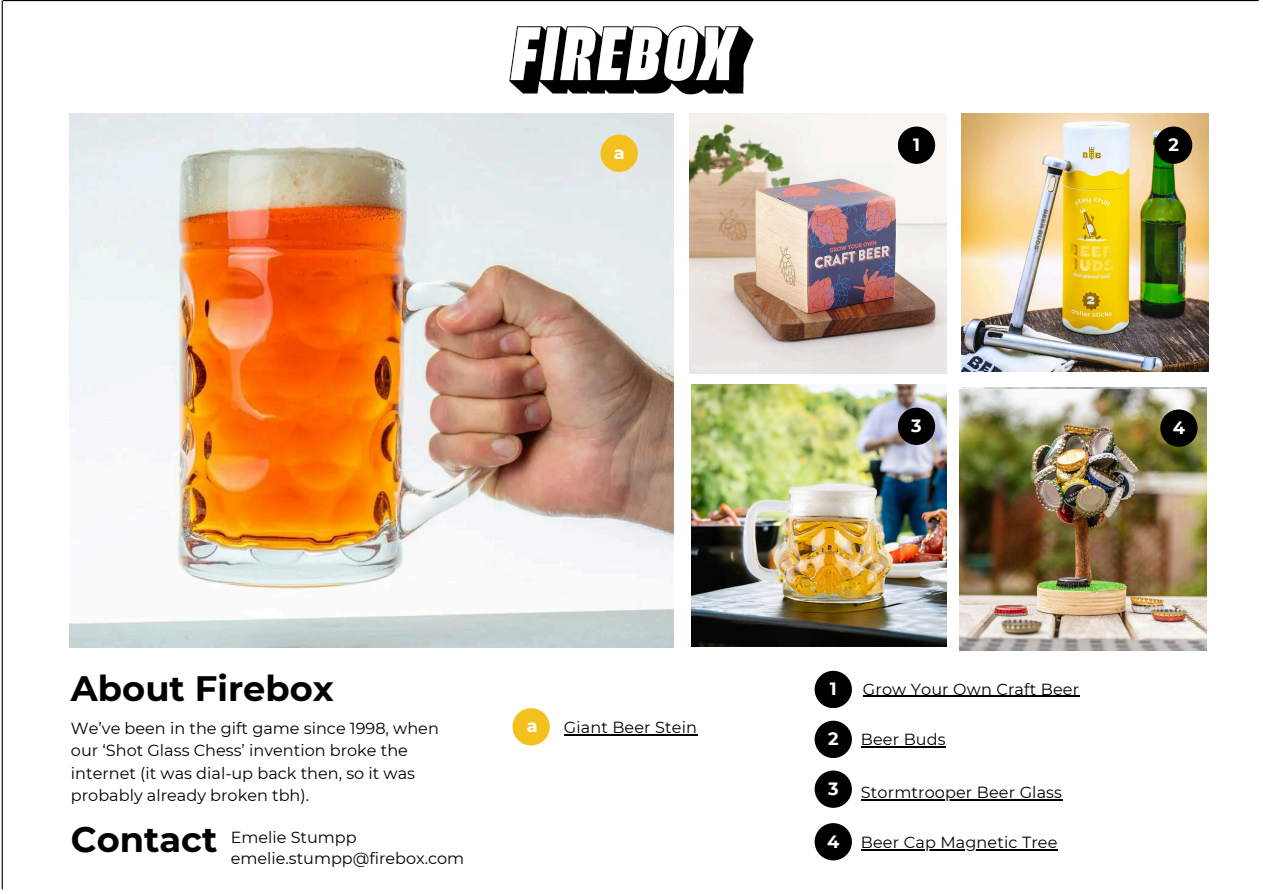
<style>
.page{position:relative;width:1263px;height:894px;background:#fff}
.page>*{position:absolute;margin:0;border:0;box-sizing:border-box;transform-origin:0 0}
.t1{font:700 35.25px "Montserrat";color:#000}
.t2{font:700 17.7px "Montserrat";color:#fff}
.t3{font:16.05px/22.5px "Montserrat";color:#000}
</style>
<div class="page">
<div style="left:815px;top:670px;width:37px;height:38px;background:#000;border-radius:50%"></div>
<div style="left:815px;top:720px;width:37px;height:37px;background:#000;border-radius:50%"></div>
<div style="left:815px;top:822px;width:37px;height:38px;background:#000;border-radius:50%"></div>
<hr style="left:3px;top:0;width:1256px;height:1px;background:#000">
<img style="left:689px;top:113px;width:258px;height:260px">
<img style="left:961px;top:113px;width:248px;height:258px">
<div style="left:898px;top:126px;width:37px;height:38px;background:#000;border-radius:50%"></div>
<div style="left:1155px;top:126px;width:37px;height:38px;background:#000;border-radius:50%"></div>
<img style="left:691px;top:385px;width:256px;height:261px">
<div style="left:898px;top:407px;width:37px;height:38px;background:#000;border-radius:50%"></div>
<img style="left:959px;top:389px;width:247px;height:261px">
<div style="left:1160px;top:409px;width:37px;height:37px;background:#000;border-radius:50%"></div>
<div style="left:815px;top:770px;width:37px;height:37px;background:#000;border-radius:50%"></div>
<img style="left:70px;top:113px;width:604px;height:534px">
<div style="left:600px;top:134px;width:38px;height:38px;background:#f4c01e;border-radius:50%"></div>
<div style="left:512px;top:708px;width:38px;height:37px;background:#f4c01e;border-radius:50%"></div>
<img style="left:509px;top:25px;width:245px;height:70px">
<hr style="left:861px;top:746px;width:85px;height:1px;background:#000">
<hr style="left:861px;top:798px;width:201px;height:1px;background:#000">
<hr style="left:861px;top:848px;width:197px;height:2px;background:#000">
<hr style="left:863px;top:695px;width:216px;height:1px;background:#000">
<hr style="left:564px;top:734px;width:133px;height:1px;background:#000">
<hr style="left:2px;top:1px;width:1px;height:888px;background:#000">
<p class="t2" style="left:614px;top:142px;width:12px">a</p>
<h1 class="t1" style="left:71px;top:666px;width:264px">About Firebox</h1>
<p class="t3" style="left:71px;top:716px;width:369px">We’ve been in the gift game since 1998, when our ‘Shot Glass Chess’ invention broke the internet (it was dial-up back then, so it was probably already broken tbh).</p>
<p class="t1" style="left:71px;top:817px;width:148px">Contact</p>
<p class="t3" style="left:231px;top:825px;width:127px">Emelie Stumpp</p>
<p class="t3" style="left:231px;top:846px;width:235px">emelie.stumpp@firebox.com</p>
<p class="t2" style="left:527px;top:714px;width:12px">a</p>
<p class="t3" style="left:564px;top:715px;width:135px">Giant Beer Stein</p>
<p class="t2" style="left:913px;top:134px;width:8px">1</p>
<p class="t2" style="left:1168px;top:134px;width:12px">2</p>
<p class="t2" style="left:911px;top:415px;width:12px">3</p>
<p class="t2" style="left:1173px;top:416px;width:14px">4</p>
<p class="t2" style="left:830px;top:677px;width:8px">1</p>
<p class="t2" style="left:828px;top:727px;width:12px">2</p>
<p class="t2" style="left:828px;top:777px;width:12px">3</p>
<p class="t2" style="left:827px;top:830px;width:14px">4</p>
<h1 class="t3" style="left:863px;top:677px;width:218px">Grow Your Own Craft Beer</h1>
<p class="t3" style="left:861px;top:728px;width:86px">Beer Buds</p>
<p class="t3" style="left:861px;top:780px;width:203px">Stormtrooper Beer Glass</p>
<p class="t3" style="left:861px;top:830px;width:198px">Beer Cap Magnetic Tree</p>
</div>
